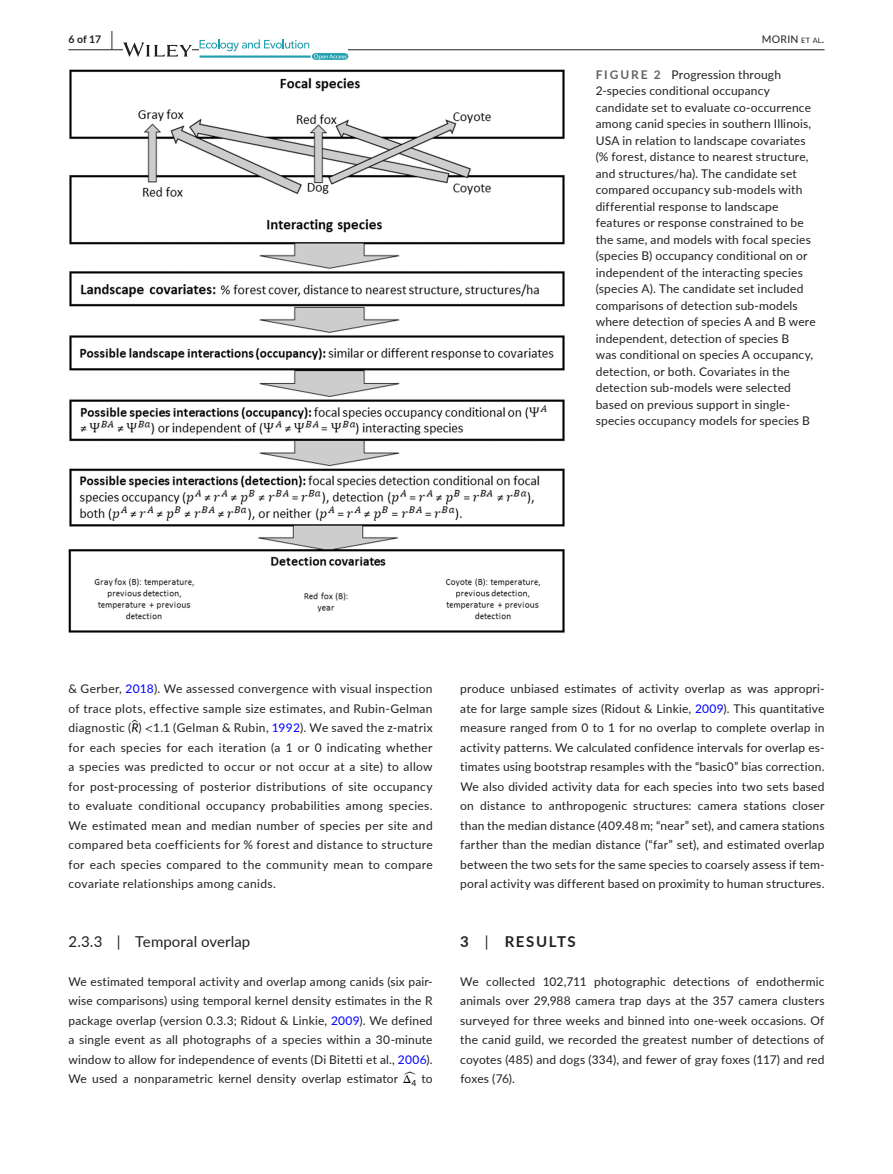
<style>
.page{position:relative;width:893px;height:1174px;background:#fff}
.page>*{position:absolute;margin:0;border:0;box-sizing:border-box;transform-origin:0 0}
.t1{font:15px "Lato";letter-spacing:.005em;color:#231f20}
.t2{font:700 15px "Lato";letter-spacing:.105em;color:#231f20}
.t3{font:12px/19.5px "Lato";letter-spacing:.015em;color:#231f20;text-align:justify}
.t4{font:10.5px "Lato";letter-spacing:.02em;color:#231f20}
.t5{font:700 10.5px "Lato";color:#231f20}
.s1{font-size:19.5px}
.s2{font-size:7.35px}
.s3{font-weight:700;color:#636366}
.s4{color:#00f}
.s5{font-style:italic;color:#000}
.s6{font-family:"STIX"}
.s7{font-family:"STIX Math";color:#000}
.s8{font-weight:400}
</style>
<div class="page">
<hr style="left:68px;top:49px;width:756px;height:1px;background:#231f20">
<svg style="left:123px;top:42px;width:69px;height:15px"></svg>
<svg style="left:200px;top:39px;width:148px;height:21px"></svg>
<img style="left:68px;top:69px;width:497px;height:564px">
<p class="t5" style="left:68px;top:31px;width:46px">6 of 17 <span class="s1">|</span></p>
<p class="t4" style="left:762px;top:31px;width:64px">MORIN <span class="s2">et al</span>.</p>
<p class="t3" style="left:596px;top:66px;width:222px;line-height:16.5px;text-align:left"><span class="s3">FIGURE 2</span> Progression through 2-species conditional occupancy candidate set to evaluate co-occurrence among canid species in southern Illinois, USA in relation to landscape covariates (% forest, distance to nearest structure, and structures/ha). The candidate set compared occupancy sub-models with differential response to landscape features or response constrained to be the same, and models with focal species (species B) occupancy conditional on or independent of the interacting species (species A). The candidate set included comparisons of detection sub-models where detection of species A and B were independent, detection of species B<br>was conditional on species A occupancy, detection, or both. Covariates in the detection sub-models were selected based on previous support in single&shy;species occupancy models for species B</p>
<p class="t3" style="left:68px;top:678px;width:366px">&amp; Gerber, <span class="s4">2018</span>). We assessed convergence with visual inspection of trace plots, effective sample size estimates, and Rubin-Gelman diagnostic (<span class="s5">R</span><sup>̂</sup>) <span class="s6">&lt;</span>1.1 (Gelman &amp; Rubin, <span class="s4">1992</span>). We saved the z-matrix for each species for each iteration (a 1 or 0 indicating whether a species was predicted to occur or not occur at a site) to allow for post-processing of posterior distributions of site occupancy to evaluate conditional occupancy probabilities among species.<br>We estimated mean and median number of species per site and compared beta coefficients for % forest and distance to structure for each species compared to the community mean to compare covariate relationships among canids.</p>
<p class="t1" style="left:68px;top:930px;width:183px">2.3.3 | Temporal overlap</p>
<p class="t3" style="left:68px;top:971px;width:366px">We estimated temporal activity and overlap among canids (six pair&shy;wise comparisons) using temporal kernel density estimates in the R package overlap (version 0.3.3; Ridout &amp; Linkie, <span class="s4">2009</span>). We defined a single event as all photographs of a species within a 30-minute window to allow for independence of events (Di Bitetti et al., <span class="s4">2006</span>).<br>We used a nonparametric kernel density overlap estimator <span class="s7">Δ</span><sup>̂</sup></p>
<p class="t3" style="left:412px;top:1068px;width:23px"><sub>4</sub> to</p>
<p class="t3" style="left:460px;top:678px;width:366px">produce unbiased estimates of activity overlap as was appropri&shy;ate for large sample sizes (Ridout &amp; Linkie, <span class="s4">2009</span>). This quantitative measure ranged from 0 to 1 for no overlap to complete overlap in activity patterns. We calculated confidence intervals for overlap es&shy;timates using bootstrap resamples with the “basic0” bias correction.<br>We also divided activity data for each species into two sets based on distance to anthropogenic structures: camera stations closer than the median distance (409.48 m; “near” set), and camera stations farther than the median distance (“far” set), and estimated overlap between the two sets for the same species to coarsely assess if tem&shy;poral activity was different based on proximity to human structures.</p>
<p class="t2" style="left:460px;top:930px;width:117px">3 <span class="s8">|</span> RESULTS</p>
<p class="t3" style="left:460px;top:971px;width:366px">We collected 102,711 photographic detections of endothermic animals over 29,988 camera trap days at the 357 camera clusters surveyed for three weeks and binned into one-week occasions. Of the canid guild, we recorded the greatest number of detections of coyotes (485) and dogs (334), and fewer of gray foxes (117) and red foxes (76).</p>
</div>
